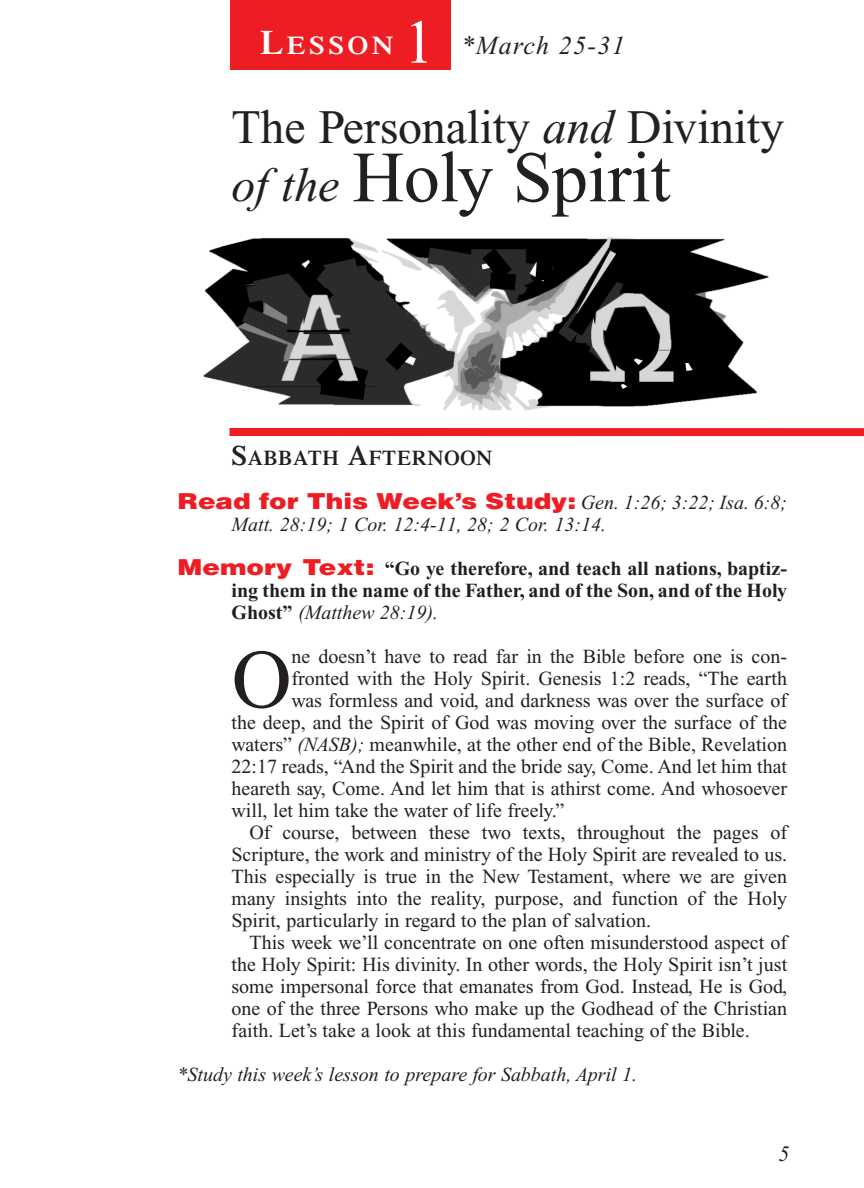
<style>
.page{position:relative;width:864px;height:1188px;background:#fff}
.page>*{position:absolute;margin:0;border:0;box-sizing:border-box;transform-origin:0 0}
.t1{font:83.4px "Times New Roman";color:#231f20}
.t2{font:72px "Times New Roman";letter-spacing:-.005em;color:#231f20}
.t3{font:62px "Times New Roman";color:#fff}
.t4{font:48px "Times New Roman";letter-spacing:-.005em;color:#231f20}
.t5{font:italic 26px "Times New Roman";letter-spacing:.05em;color:#231f20}
.t6{font:600 25.6px "Times";letter-spacing:.135em;color:#fff;scale:1.1 1}
.t7{font:900 22px "Helvetica";color:#ee1d23;scale:1.2 1}
.t8{font:italic 22px "Times New Roman";color:#231f20}
.t9{font:600 21px "Times";letter-spacing:.035em;color:#231f20}
.t10{font:20px "Times New Roman";color:#231f20}
.t11{font:700 20px/22px "Times New Roman";color:#231f20;text-align:justify}
.t12{font:italic 20px "Times New Roman";color:#231f20}
.s1{font-size:34px}
.s2{font-style:italic}
.s3{font-style:italic;font-size:48px}
.s4{font-size:28px}
.s5{font-family:"Times New Roman";font-weight:400;font-style:italic;font-size:20px;color:#231f20}
.s6{font-family:"Helvetica";font-weight:900;font-size:22px;color:#ee1d23}
.s7{font-weight:400;font-style:italic}
</style>
<div class="page">
<div style="left:230px;top:0;width:221px;height:69px;background:#ee1d23"></div>
<div style="left:230px;top:428px;width:634px;height:8px;background:#ee1d23"></div>
<img style="left:203px;top:237px;width:565px;height:173px">
<p class="t6" style="left:260px;top:36px;width:123px"><span class="s1">L</span>ESSON</p>
<h3 class="t3" style="left:404px;top:20px;width:32px">1</h3>
<h3 class="t5" style="left:462px;top:36px;width:165px">*March 25-31</h3>
<h3 class="t4" style="left:231px;top:110px;width:554px">The Personality <span class="s2">and</span> Divinity</h3>
<h2 class="t2" style="left:231px;top:151px;width:441px"><span class="s3">of the</span> Holy Spirit</h2>
<p class="t9" style="left:231px;top:450px;width:263px"><span class="s4">S</span>ABBATH <span class="s4">A</span>FTERNOON</p>
<p class="t7" style="left:177px;top:489px;width:509px">Read for This Week’s Study: <span class="s5">Gen. 1:26; 3:22; Isa. 6:8;</span></p>
<p class="t12" style="left:231px;top:517px;width:376px">Matt. 28:19; 1 Cor. 12:4-11, 28; 2 Cor. 13:14.</p>
<p class="t11" style="left:231px;top:560px;width:557px;text-indent:-54px"><span class="s6">Memory Text:</span> “Go ye therefore, and teach all nations, baptiz&shy;ing them in the name of the Father, and of the Son, and of the Holy Ghost” <span class="s7">(Matthew 28:19).</span></p>
<h1 class="t1" style="left:231px;top:649px;width:62px">O</h1>
<p class="t10" style="left:291px;top:649px;width:497px">ne doesn’t have to read far in the Bible before one is con-</p>
<p class="t10" style="left:291px;top:671px;width:497px">fronted with the Holy Spirit. Genesis 1:2 reads, “The earth</p>
<p class="t10" style="left:291px;top:693px;width:497px">was formless and void, and darkness was over the surface of</p>
<p class="t10" style="left:231px;top:715px;width:557px">the deep, and the Spirit of God was moving over the surface of the</p>
<p class="t10" style="left:231px;top:737px;width:557px">waters” <span class="s2">(NASB);</span> meanwhile, at the other end of the Bible, Revelation</p>
<p class="t10" style="left:231px;top:759px;width:557px">22:17 reads, “And the Spirit and the bride say, Come. And let him that</p>
<p class="t10" style="left:231px;top:781px;width:557px">heareth say, Come. And let him that is athirst come. And whosoever</p>
<p class="t10" style="left:231px;top:803px;width:334px">will, let him take the water of life freely.”</p>
<p class="t10" style="left:249px;top:825px;width:539px">Of course, between these two texts, throughout the pages of</p>
<p class="t10" style="left:231px;top:847px;width:557px">Scripture, the work and ministry of the Holy Spirit are revealed to us.</p>
<p class="t10" style="left:231px;top:869px;width:557px">This especially is true in the New Testament, where we are given</p>
<p class="t10" style="left:231px;top:891px;width:557px">many insights into the reality, purpose, and function of the Holy</p>
<p class="t10" style="left:231px;top:913px;width:421px">Spirit, particularly in regard to the plan of salvation.</p>
<p class="t10" style="left:249px;top:935px;width:539px">This week we’ll concentrate on one often misunderstood aspect of</p>
<p class="t10" style="left:231px;top:957px;width:557px">the Holy Spirit: His divinity. In other words, the Holy Spirit isn’t just</p>
<p class="t10" style="left:231px;top:979px;width:557px">some impersonal force that emanates from God. Instead, He is God,</p>
<p class="t10" style="left:231px;top:1001px;width:557px">one of the three Persons who make up the Godhead of the Christian</p>
<p class="t10" style="left:231px;top:1023px;width:520px">faith. Let’s take a look at this fundamental teaching of the Bible.</p>
<p class="t12" style="left:177px;top:1067px;width:461px">*Study this week’s lesson to prepare for Sabbath, April 1.</p>
<p class="t8" style="left:778px;top:1146px;width:12px">5</p>
</div>
